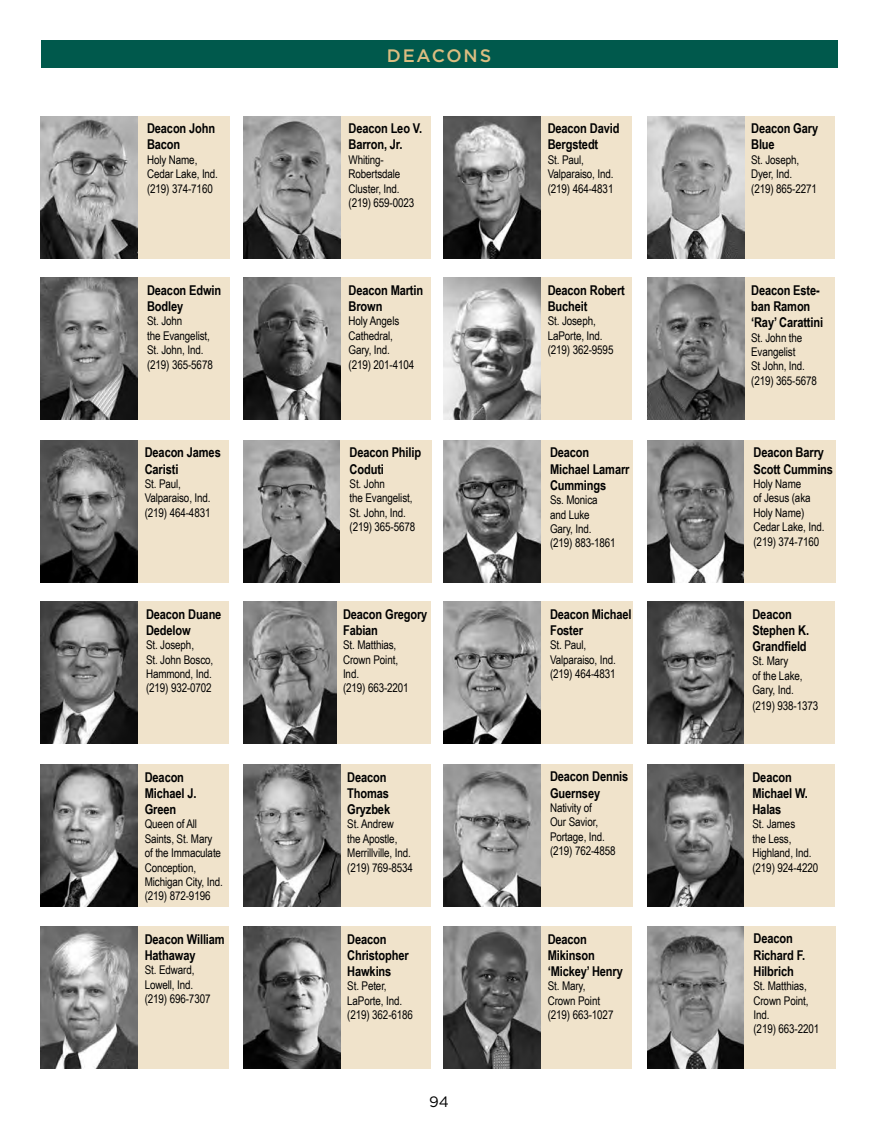
<style>
.page{position:relative;width:878px;height:1148px;background:#fff}
.page>*{position:absolute;margin:0;border:0;box-sizing:border-box;transform-origin:0 0}
.t1{font:500 18px "Gotham";letter-spacing:.1em;color:#dbbd81}
.t2{font:15px "Gotham";color:#000}
.t3{font:700 13.5px/16.2px "Arial Narrow";letter-spacing:-.01em;color:#000}
.t4{font:12px/14.4px "Arial Narrow";letter-spacing:-.01em;color:#000}
</style>
<div class="page">
<div style="left:40px;top:40px;width:797px;height:28px;background:#00594c"></div>
<div style="left:243px;top:116px;width:188px;height:142px;background:#f0e3cb"></div>
<img style="left:243px;top:116px;width:97px;height:142px">
<div style="left:243px;top:278px;width:188px;height:142px;background:#f0e3cb"></div>
<img style="left:243px;top:278px;width:97px;height:142px">
<div style="left:41px;top:601px;width:187px;height:142px;background:#f0e3cb"></div>
<img style="left:41px;top:601px;width:96px;height:142px">
<div style="left:647px;top:601px;width:187px;height:142px;background:#f0e3cb"></div>
<img style="left:647px;top:601px;width:97px;height:142px">
<div style="left:647px;top:764px;width:187px;height:142px;background:#f0e3cb"></div>
<img style="left:647px;top:764px;width:97px;height:142px">
<div style="left:41px;top:116px;width:188px;height:142px;background:#f0e3cb"></div>
<img style="left:41px;top:116px;width:96px;height:142px">
<div style="left:41px;top:278px;width:188px;height:142px;background:#f0e3cb"></div>
<img style="left:41px;top:278px;width:96px;height:142px">
<div style="left:243px;top:440px;width:188px;height:142px;background:#f0e3cb"></div>
<img style="left:243px;top:440px;width:96px;height:142px">
<div style="left:444px;top:601px;width:188px;height:142px;background:#f0e3cb"></div>
<img style="left:444px;top:601px;width:96px;height:142px">
<div style="left:444px;top:764px;width:188px;height:142px;background:#f0e3cb"></div>
<img style="left:444px;top:764px;width:96px;height:142px">
<div style="left:647px;top:926px;width:188px;height:142px;background:#f0e3cb"></div>
<img style="left:647px;top:926px;width:96px;height:142px">
<div style="left:444px;top:116px;width:187px;height:142px;background:#f0e3cb"></div>
<img style="left:444px;top:116px;width:96px;height:142px">
<div style="left:444px;top:278px;width:187px;height:142px;background:#f0e3cb"></div>
<img style="left:444px;top:278px;width:96px;height:142px">
<div style="left:41px;top:764px;width:187px;height:142px;background:#f0e3cb"></div>
<img style="left:41px;top:764px;width:97px;height:142px">
<div style="left:41px;top:926px;width:187px;height:142px;background:#f0e3cb"></div>
<img style="left:41px;top:926px;width:97px;height:142px">
<div style="left:647px;top:116px;width:187px;height:142px;background:#f0e3cb"></div>
<img style="left:647px;top:116px;width:97px;height:142px">
<div style="left:647px;top:278px;width:187px;height:142px;background:#f0e3cb"></div>
<img style="left:647px;top:278px;width:97px;height:142px">
<div style="left:243px;top:601px;width:188px;height:142px;background:#f0e3cb"></div>
<img style="left:243px;top:601px;width:93px;height:142px">
<div style="left:243px;top:764px;width:188px;height:142px;background:#f0e3cb"></div>
<img style="left:243px;top:764px;width:97px;height:142px">
<div style="left:243px;top:926px;width:188px;height:142px;background:#f0e3cb"></div>
<img style="left:243px;top:926px;width:97px;height:142px">
<div style="left:41px;top:440px;width:187px;height:142px;background:#f0e3cb"></div>
<img style="left:41px;top:440px;width:97px;height:142px">
<div style="left:444px;top:926px;width:187px;height:142px;background:#f0e3cb"></div>
<img style="left:444px;top:926px;width:96px;height:142px">
<div style="left:444px;top:440px;width:188px;height:142px;background:#f0e3cb"></div>
<img style="left:444px;top:440px;width:96px;height:142px">
<div style="left:647px;top:440px;width:188px;height:142px;background:#f0e3cb"></div>
<img style="left:647px;top:440px;width:96px;height:142px">
<p class="t3" style="left:147px;top:120px;width:70px">Deacon John<br>Bacon</p>
<p class="t4" style="left:147px;top:152px;width:72px">Holy Name,<br>Cedar Lake, Ind. (219) 374-7160</p>
<p class="t3" style="left:147px;top:281px;width:76px">Deacon Edwin<br>Bodley</p>
<p class="t4" style="left:147px;top:313px;width:67px">St. John<br>the Evangelist,<br>St. John, Ind. (219) 365-5678</p>
<p class="t3" style="left:145px;top:444px;width:78px">Deacon James<br>Caristi</p>
<p class="t4" style="left:145px;top:476px;width:67px">St. Paul,<br>Valparaiso, Ind. (219) 464-4831</p>
<p class="t3" style="left:146px;top:605px;width:77px">Deacon Duane<br>Dedelow</p>
<p class="t4" style="left:146px;top:637px;width:69px">St. Joseph,<br>St. John Bosco,<br>Hammond, Ind. (219) 932-0702</p>
<p class="t3" style="left:145px;top:768px;width:53px">Deacon<br>Michael J.<br>Green</p>
<p class="t4" style="left:145px;top:816px;width:80px">Queen of All<br>Saints, St. Mary of the Immaculate<br>Conception,<br>Michigan City, Ind. (219) 872-9196</p>
<p class="t3" style="left:145px;top:930px;width:81px">Deacon William<br>Hathaway</p>
<p class="t4" style="left:145px;top:962px;width:67px">St. Edward,<br>Lowell, Ind. (219) 696-7307</p>
<h1 class="t1" style="left:387px;top:43px;width:106px">DEACONS</h1>
<p class="t3" style="left:348px;top:120px;width:75px">Deacon Leo V.<br>Barron, Jr.</p>
<p class="t4" style="left:348px;top:152px;width:67px">Whiting-<br>Robertsdale<br>Cluster, Ind. (219) 659-0023</p>
<p class="t3" style="left:348px;top:281px;width:76px">Deacon Martin<br>Brown</p>
<p class="t4" style="left:348px;top:313px;width:67px">Holy Angels<br>Cathedral,<br>Gary, Ind. (219) 201-4104</p>
<p class="t3" style="left:349px;top:444px;width:73px">Deacon Philip<br>Coduti</p>
<p class="t4" style="left:349px;top:476px;width:67px">St. John<br>the Evangelist,<br>St. John, Ind. (219) 365-5678</p>
<p class="t3" style="left:343px;top:605px;width:86px">Deacon Gregory<br>Fabian</p>
<p class="t4" style="left:343px;top:637px;width:67px">St. Matthias,<br>Crown Point,<br>Ind.<br>(219) 663-2201</p>
<p class="t3" style="left:347px;top:768px;width:44px">Deacon<br>Thomas<br>Gryzbek</p>
<p class="t4" style="left:347px;top:816px;width:67px">St. Andrew<br>the Apostle,<br>Merrillville, Ind. (219) 769-8534</p>
<p class="t3" style="left:347px;top:930px;width:63px">Deacon<br>Christopher<br>Hawkins</p>
<p class="t4" style="left:347px;top:978px;width:67px">St. Peter,<br>LaPorte, Ind. (219) 362-6186</p>
<p class="t2" style="left:429px;top:1092px;width:21px">94</p>
<p class="t3" style="left:547px;top:120px;width:73px">Deacon David<br>Bergstedt</p>
<p class="t4" style="left:547px;top:152px;width:67px">St. Paul,<br>Valparaiso, Ind. (219) 464-4831</p>
<p class="t3" style="left:547px;top:281px;width:79px">Deacon Robert<br>Bucheit</p>
<p class="t4" style="left:547px;top:313px;width:67px">St. Joseph,<br>LaPorte, Ind. (219) 362-9595</p>
<p class="t3" style="left:550px;top:444px;width:81px">Deacon<br>Michael Lamarr<br>Cummings</p>
<p class="t4" style="left:550px;top:492px;width:67px">Ss. Monica and Luke<br>Gary, Ind. (219) 883-1861</p>
<p class="t3" style="left:550px;top:605px;width:83px">Deacon Michael<br>Foster</p>
<p class="t4" style="left:550px;top:637px;width:67px">St. Paul,<br>Valparaiso, Ind. (219) 464-4831</p>
<p class="t3" style="left:550px;top:768px;width:80px">Deacon Dennis<br>Guernsey</p>
<p class="t4" style="left:550px;top:800px;width:67px">Nativity of<br>Our Savior,<br>Portage, Ind. (219) 762-4858</p>
<p class="t3" style="left:547px;top:930px;width:77px">Deacon<br>Mikinson ‘Mickey’ Henry</p>
<p class="t4" style="left:547px;top:978px;width:67px">St. Mary,<br>Crown Point (219) 663-1027</p>
<p class="t3" style="left:751px;top:120px;width:68px">Deacon Gary<br>Blue</p>
<p class="t4" style="left:751px;top:152px;width:67px">St. Joseph,<br>Dyer, Ind. (219) 865-2271</p>
<p class="t3" style="left:751px;top:281px;width:73px">Deacon Este&shy;ban Ramon ‘Ray’ Carattini</p>
<p class="t4" style="left:751px;top:330px;width:67px">St. John the<br>Evangelist<br>St John, Ind. (219) 365-5678</p>
<p class="t3" style="left:753px;top:444px;width:81px">Deacon Barry<br>Scott Cummins</p>
<p class="t4" style="left:753px;top:476px;width:72px">Holy Name<br>of Jesus (aka<br>Holy Name)<br>Cedar Lake, Ind. (219) 374-7160</p>
<p class="t3" style="left:752px;top:605px;width:58px">Deacon<br>Stephen K.<br>Grandfield</p>
<p class="t4" style="left:752px;top:653px;width:67px">St. Mary<br>of the Lake,<br>Gary, Ind. (219) 938-1373</p>
<p class="t3" style="left:752px;top:768px;width:57px">Deacon<br>Michael W.<br>Halas</p>
<p class="t4" style="left:752px;top:816px;width:67px">St. James<br>the Less,<br>Highland, Ind. (219) 924-4220</p>
<p class="t3" style="left:753px;top:930px;width:53px">Deacon<br>Richard F.<br>Hilbrich</p>
<p class="t4" style="left:753px;top:978px;width:67px">St. Matthias,<br>Crown Point,<br>Ind.<br>(219) 663-2201</p>
</div>
